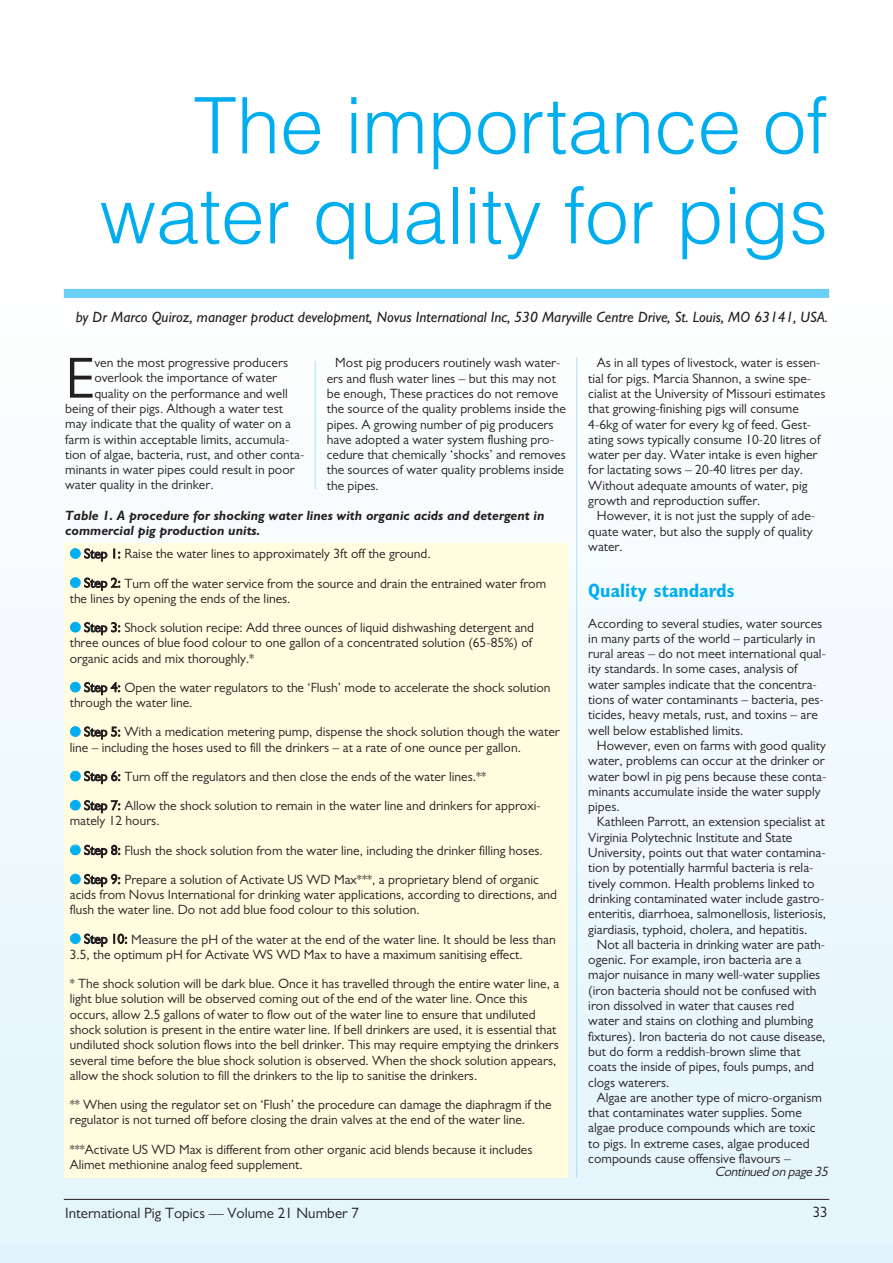
<style>
.page{position:relative;width:893px;height:1263px;background:#fff}
.page>*{position:absolute;margin:0;border:0;box-sizing:border-box;transform-origin:0 0}
.t1{font:300 78px/90px "Helvetica";color:#00aeef;text-align:right}
.t2{font:58.35px "Gill Sans";color:#231f20}
.t3{font:700 condensed 19.5px "Gill Sans";color:#00aeef}
.t4{font:italic 15px "Gill Sans";color:#231f20}
.t5{font:15px "Gill Sans";color:#231f20}
.t6{font:13.5px/15.3px "Gill Sans";color:#231f20}
.t7{font:italic 700 13.5px/15px "Gill Sans";color:#231f20}
.t8{font:italic 13.5px "Gill Sans";color:#231f20}
.s1{color:#00aeef}
</style>
<div class="page">
<div style="left:0;top:1244px;width:893px;height:19px;background:#e1f4fc"></div>
<div style="left:0;top:1207px;width:893px;height:36px;background:#e4f5fc"></div>
<div style="left:0;top:1169px;width:893px;height:37px;background:#e5f5fc"></div>
<div style="left:0;top:1131px;width:893px;height:37px;background:#e6f6fc"></div>
<div style="left:0;top:1094px;width:893px;height:37px;background:#e6f6fc"></div>
<div style="left:0;top:1056px;width:893px;height:37px;background:#e7f6fd"></div>
<div style="left:0;top:1019px;width:893px;height:36px;background:#e8f6fd"></div>
<div style="left:0;top:981px;width:893px;height:37px;background:#e9f7fd"></div>
<div style="left:0;top:943px;width:893px;height:37px;background:#eaf7fd"></div>
<div style="left:0;top:906px;width:893px;height:37px;background:#ebf8fd"></div>
<div style="left:0;top:868px;width:893px;height:37px;background:#edf8fd"></div>
<div style="left:0;top:831px;width:893px;height:36px;background:#eef8fd"></div>
<div style="left:0;top:793px;width:893px;height:37px;background:#eff9fd"></div>
<div style="left:0;top:756px;width:893px;height:36px;background:#f0f9fd"></div>
<div style="left:0;top:718px;width:893px;height:37px;background:#f1fafd"></div>
<div style="left:0;top:680px;width:893px;height:37px;background:#f2fafd"></div>
<div style="left:0;top:643px;width:893px;height:36px;background:#f3fafe"></div>
<div style="left:0;top:605px;width:893px;height:37px;background:#f4fbfe"></div>
<div style="left:0;top:568px;width:893px;height:36px;background:#f6fbfe"></div>
<div style="left:0;top:530px;width:893px;height:37px;background:#f7fcfe"></div>
<div style="left:0;top:492px;width:893px;height:37px;background:#f8fcfe"></div>
<div style="left:0;top:455px;width:893px;height:37px;background:#f9fcfe"></div>
<div style="left:0;top:417px;width:893px;height:37px;background:#fafdfe"></div>
<div style="left:0;top:380px;width:893px;height:36px;background:#fbfdfe"></div>
<hr style="left:64px;top:1199px;width:765px;height:1px;background:#231f20">
<div style="left:64px;top:289px;width:765px;height:9px;background:#6bcff6"></div>
<hr style="left:315px;top:361px;width:1px;height:128px;background:#aae0f9">
<hr style="left:576px;top:357px;width:1px;height:821px;background:#aae0f9">
<div style="left:64px;top:543px;width:504px;height:635px;background:#fffce0"></div>
<h1 class="t1" style="left:100px;top:81px;width:730px">The importance of water quality for pigs</h1>
<p class="t4" style="left:76px;top:312px;width:754px">by Dr Marco Quiroz, manager product development, Novus International Inc, 530 Maryville Centre Drive, St. Louis, MO 63141, USA.</p>
<h2 class="t2" style="left:65px;top:358px;width:31px">E</h2>
<p class="t6" style="left:94px;top:356px;width:195px">ven the most progressive producers</p>
<p class="t6" style="left:327px;top:357px;width:241px;text-indent:9px">Most pig producers routinely wash water&shy;ers and flush water lines – but this may not be enough, These practices do not remove the source of the quality problems inside the pipes. A growing number of pig producers have adopted a water system flushing pro&shy;cedure that chemically ‘shocks’ and removes the sources of water quality problems inside the pipes.</p>
<p class="t6" style="left:588px;top:357px;width:239px;text-indent:9px">As in all types of livestock, water is essen&shy;tial for pigs. Marcia Shannon, a swine spe&shy;cialist at the University of Missouri estimates that growing-finishing pigs will consume 4-6kg of water for every kg of feed. Gest&shy;ating sows typically consume 10-20 litres of water per day. Water intake is even higher for lactating sows – 20-40 litres per day.<br>Without adequate amounts of water, pig growth and reproduction suffer.</p>
<p class="t6" style="left:588px;top:510px;width:228px;text-indent:9px">However, it is not just the supply of ade&shy;quate water, but also the supply of quality water.</p>
<h3 class="t3" style="left:588px;top:583px;width:148px">Quality standards</h3>
<p class="t6" style="left:588px;top:617px;width:239px">According to several studies, water sources in many parts of the world – particularly in rural areas – do not meet international qual&shy;ity standards. In some cases, analysis of water samples indicate that the concentra&shy;tions of water contaminants – bacteria, pes&shy;ticides, heavy metals, rust, and toxins – are well below established limits.</p>
<p class="t6" style="left:588px;top:739px;width:240px;text-indent:9px">However, even on farms with good quality water, problems can occur at the drinker or water bowl in pig pens because these conta&shy;minants accumulate inside the water supply pipes.</p>
<p class="t6" style="left:588px;top:816px;width:239px;text-indent:9px">Kathleen Parrott, an extension specialist at Virginia Polytechnic Institute and State University, points out that water contamina&shy;tion by potentially harmful bacteria is rela&shy;tively common. Health problems linked to drinking contaminated water include gastro&shy;enteritis, diarrhoea, salmonellosis, listeriosis, giardiasis, typhoid, cholera, and hepatitis.</p>
<p class="t6" style="left:588px;top:938px;width:239px;text-indent:9px">Not all bacteria in drinking water are path&shy;ogenic. For example, iron bacteria are a major nuisance in many well-water supplies (iron bacteria should not be confused with iron dissolved in water that causes red water and stains on clothing and plumbing fixtures). Iron bacteria do not cause disease, but do form a reddish-brown slime that coats the inside of pipes, fouls pumps, and clogs waterers.</p>
<p class="t6" style="left:588px;top:1091px;width:235px;text-indent:9px">Algae are another type of micro-organism that contaminates water supplies. Some algae produce compounds which are toxic to pigs. In extreme cases, algae produced compounds cause offensive flavours –</p>
<p class="t6" style="left:94px;top:372px;width:184px">overlook the importance of water</p>
<p class="t6" style="left:94px;top:387px;width:195px">quality on the performance and well</p>
<p class="t6" style="left:65px;top:402px;width:219px">being of their pigs. Although a water test</p>
<p class="t6" style="left:65px;top:417px;width:227px">may indicate that the quality of water on a</p>
<p class="t6" style="left:65px;top:433px;width:226px">farm is within acceptable limits, accumula-</p>
<p class="t6" style="left:65px;top:448px;width:241px">tion of algae, bacteria, rust, and other conta-</p>
<p class="t6" style="left:65px;top:463px;width:231px">minants in water pipes could result in poor</p>
<p class="t6" style="left:65px;top:479px;width:150px">water quality in the drinker.</p>
<p class="t7" style="left:65px;top:510px;width:481px">Table 1. A procedure for shocking water lines with organic acids and detergent in commercial pig production units.</p>
<p class="t6" style="left:70px;top:548px;width:362px"><span class="s1">●</span> Step 1: Raise the water lines to approximately 3ft off the ground.</p>
<p class="t6" style="left:70px;top:577px;width:478px"><span class="s1">●</span> Step 2: Turn off the water service from the source and drain the entrained water from the lines by opening the ends of the lines.</p>
<p class="t6" style="left:70px;top:621px;width:466px"><span class="s1">●</span> Step 3: Shock solution recipe: Add three ounces of liquid dishwashing detergent and three ounces of blue food colour to one gallon of a concentrated solution (65-85%) of organic acids and mix thoroughly.*</p>
<p class="t6" style="left:70px;top:681px;width:482px"><span class="s1">●</span> Step 4: Open the water regulators to the ‘Flush’ mode to accelerate the shock solution through the water line.</p>
<p class="t6" style="left:70px;top:726px;width:491px"><span class="s1">●</span> Step 5: With a medication metering pump, dispense the shock solution though the water line – including the hoses used to fill the drinkers – at a rate of one ounce per gallon.</p>
<p class="t6" style="left:70px;top:770px;width:418px"><span class="s1">●</span> Step 6: Turn off the regulators and then close the ends of the water lines.**</p>
<p class="t6" style="left:70px;top:799px;width:472px"><span class="s1">●</span> Step 7: Allow the shock solution to remain in the water line and drinkers for approxi&shy;mately 12 hours.</p>
<p class="t6" style="left:70px;top:844px;width:474px"><span class="s1">●</span> Step 8: Flush the shock solution from the water line, including the drinker filling hoses.</p>
<p class="t6" style="left:70px;top:873px;width:489px"><span class="s1">●</span> Step 9: Prepare a solution of Activate US WD Max***, a proprietary blend of organic acids from Novus International for drinking water applications, according to directions, and flush the water line. Do not add blue food colour to this solution.</p>
<p class="t6" style="left:70px;top:933px;width:487px"><span class="s1">●</span> Step 10: Measure the pH of the water at the end of the water line. It should be less than<br>3.5, the optimum pH for Activate WS WD Max to have a maximum sanitising effect.</p>
<p class="t6" style="left:70px;top:977px;width:491px">* The shock solution will be dark blue. Once it has travelled through the entire water line, a light blue solution will be observed coming out of the end of the water line. Once this occurs, allow 2.5 gallons of water to flow out of the water line to ensure that undiluted shock solution is present in the entire water line. If bell drinkers are used, it is essential that undiluted shock solution flows into the bell drinker. This may require emptying the drinkers several time before the blue shock solution is observed. When the shock solution appears, allow the shock solution to fill the drinkers to the lip to sanitise the drinkers.</p>
<p class="t6" style="left:70px;top:1098px;width:483px">** When using the regulator set on ‘Flush’ the procedure can damage the diaphragm if the regulator is not turned off before closing the drain valves at the end of the water line.</p>
<p class="t6" style="left:70px;top:1143px;width:464px">***Activate US WD Max is different from other organic acid blends because it includes<br>Alimet methionine analog feed supplement.</p>
<p class="t8" style="left:715px;top:1167px;width:117px">Continued on page 35</p>
<p class="t5" style="left:65px;top:1208px;width:295px">International Pig Topics — Volume 21 Number 7</p>
<p class="t5" style="left:813px;top:1206px;width:16px">33</p>
</div>
